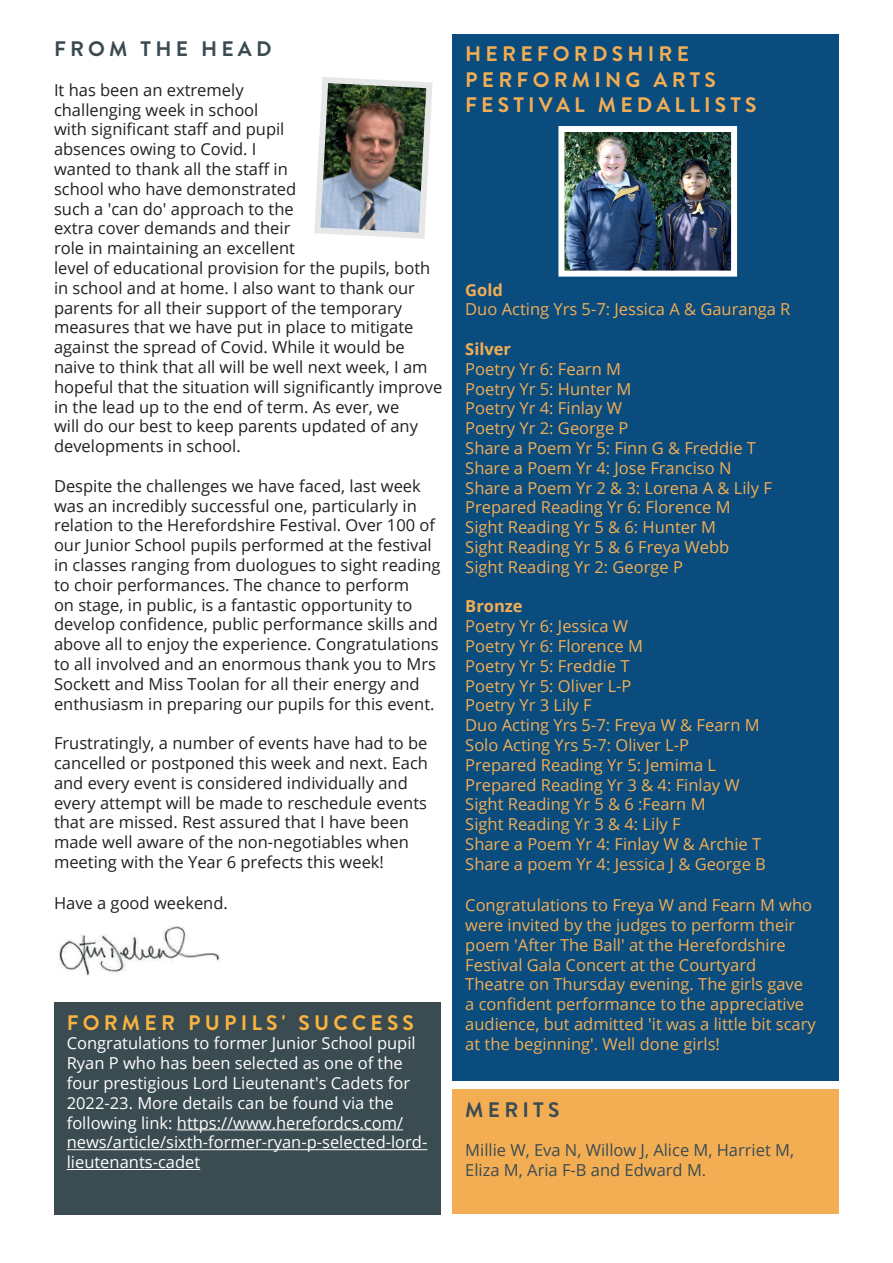
<style>
.page{position:relative;width:893px;height:1263px;background:#fff}
.page>*{position:absolute;margin:0;border:0;box-sizing:border-box;transform-origin:0 0}
.t1{font:700 21px/25.2px "Brandon Grotesque";letter-spacing:.2em;color:#f3ae54}
.t2{font:700 21px "Brandon Grotesque";letter-spacing:.2em;color:#f9b340}
.t3{font:700 21px "Brandon Grotesque";letter-spacing:.2em;color:#3a4b51}
.t4{font:16.5px/19.8px "Open Sans";color:#231f20}
.t5{font:16.5px/19.8px "Open Sans";color:#f3ae54}
.t6{font:16.5px/19.8px "Open Sans";color:#fff}
.t7{font:16.5px/19.8px "Open Sans";color:#3a4b51}
.t8{font:700 16.5px "Open Sans";color:#f3ae54}
</style>
<div class="page">
<div style="left:452px;top:34px;width:387px;height:1046px;background:#0a4c7e"></div>
<img style="left:314px;top:77px;width:119px;height:162px">
<img style="left:59px;top:927px;width:161px;height:49px">
<div style="left:452px;top:1089px;width:387px;height:124px;background:#f3ae54"></div>
<img style="left:565px;top:133px;width:165px;height:137px">
<div style="left:558px;top:126px;width:179px;height:151px;border:6px solid #fff"></div>
<div style="left:54px;top:1002px;width:387px;height:212px;background:#3a4b51"></div>
<hr style="left:177px;top:1129px;width:226px;height:1px;background:#fff">
<hr style="left:67px;top:1149px;width:360px;height:1px;background:#fff">
<hr style="left:67px;top:1169px;width:133px;height:1px;background:#fff">
<p class="t3" style="left:54px;top:34px;width:219px">FROM THE HEAD</p>
<p class="t4" style="left:54px;top:79px;width:390px">It has been an extremely<br>challenging week in school<br>with significant staff and pupil<br>absences owing to Covid. I<br>wanted to thank all the staff in<br>school who have demonstrated<br>such a 'can do' approach to the<br>extra cover demands and their<br>role in maintaining an excellent<br>level of educational provision for the pupils, both in school and at home. I also want to thank our parents for all their support of the temporary measures that we have put in place to mitigate against the spread of Covid. While it would be naive to think that all will be well next week, I am hopeful that the situation will significantly improve in the lead up to the end of term. As ever, we<br>will do our best to keep parents updated of any developments in school.</p>
<p class="t4" style="left:54px;top:475px;width:388px">Despite the challenges we have faced, last week was an incredibly successful one, particularly in relation to the Herefordshire Festival. Over 100 of our Junior School pupils performed at the festival in classes ranging from duologues to sight reading to choir performances. The chance to perform<br>on stage, in public, is a fantastic opportunity to develop confidence, public performance skills and above all to enjoy the experience. Congratulations to all involved and an enormous thank you to Mrs Sockett and Miss Toolan for all their energy and enthusiasm in preparing our pupils for this event.</p>
<p class="t4" style="left:54px;top:733px;width:376px">Frustratingly, a number of events have had to be cancelled or postponed this week and next. Each and every event is considered individually and every attempt will be made to reschedule events that are missed. Rest assured that I have been made well aware of the non-negotiables when meeting with the Year 6 prefects this week!</p>
<p class="t4" style="left:54px;top:893px;width:175px">Have a good weekend.</p>
<p class="t2" style="left:67px;top:1008px;width:349px">FORMER PUPILS' SUCCESS</p>
<p class="t6" style="left:67px;top:1033px;width:362px">Congratulations to former Junior School pupil Ryan P who has been selected as one of the four prestigious Lord Lieutenant's Cadets for 2022-23. More details can be found via the following link: https://www.herefordcs.com/ news/article/sixth-former-ryan-p-selected-lord&shy;lieutenants-cadet</p>
<p class="t1" style="left:465px;top:42px;width:293px">HEREFORDSHIRE<br>PERFORMING ARTS<br>FESTIVAL MEDALLISTS</p>
<p class="t8" style="left:465px;top:278px;width:39px">Gold</p>
<p class="t5" style="left:465px;top:299px;width:327px">Duo Acting Yrs 5-7: Jessica A &amp; Gauranga R</p>
<p class="t8" style="left:465px;top:337px;width:47px">Silver</p>
<p class="t5" style="left:465px;top:358px;width:308px">Poetry Yr 6: Fearn M<br>Poetry Yr 5: Hunter M<br>Poetry Yr 4: Finlay W<br>Poetry Yr 2: George P<br>Share a Poem Yr 5: Finn G &amp; Freddie T<br>Share a Poem Yr 4: Jose Franciso N<br>Share a Poem Yr 2 &amp; 3: Lorena A &amp; Lily F<br>Prepared Reading Yr 6: Florence M<br>Sight Reading Yr 5 &amp; 6: Hunter M<br>Sight Reading Yr 5 &amp; 6 Freya Webb<br>Sight Reading Yr 2: George P</p>
<p class="t8" style="left:465px;top:595px;width:59px">Bronze</p>
<p class="t5" style="left:465px;top:616px;width:302px">Poetry Yr 6: Jessica W<br>Poetry Yr 6: Florence M<br>Poetry Yr 5: Freddie T<br>Poetry Yr 5: Oliver L-P<br>Poetry Yr 3 Lily F<br>Duo Acting Yrs 5-7: Freya W &amp; Fearn M<br>Solo Acting Yrs 5-7: Oliver L-P<br>Prepared Reading Yr 5: Jemima L<br>Prepared Reading Yr 3 &amp; 4: Finlay W<br>Sight Reading Yr 5 &amp; 6 :Fearn M<br>Sight Reading Yr 3 &amp; 4: Lily F<br>Share a Poem Yr 4: Finlay W &amp; Archie T<br>Share a poem Yr 4: Jessica J &amp; George B</p>
<p class="t5" style="left:465px;top:895px;width:352px">Congratulations to Freya W and Fearn M who were invited by the judges to perform their poem 'After The Ball' at the Herefordshire Festival Gala Concert at the Courtyard Theatre on Thursday evening. The girls gave a confident performance to the appreciative audience, but admitted 'it was a little bit scary at the beginning'. Well done girls!</p>
<p class="t3" style="left:465px;top:1095px;width:96px">MERITS</p>
<p class="t7" style="left:465px;top:1140px;width:330px">Millie W, Eva N, Willow J, Alice M, Harriet M,<br>Eliza M, Aria F-B and Edward M.</p>
</div>
